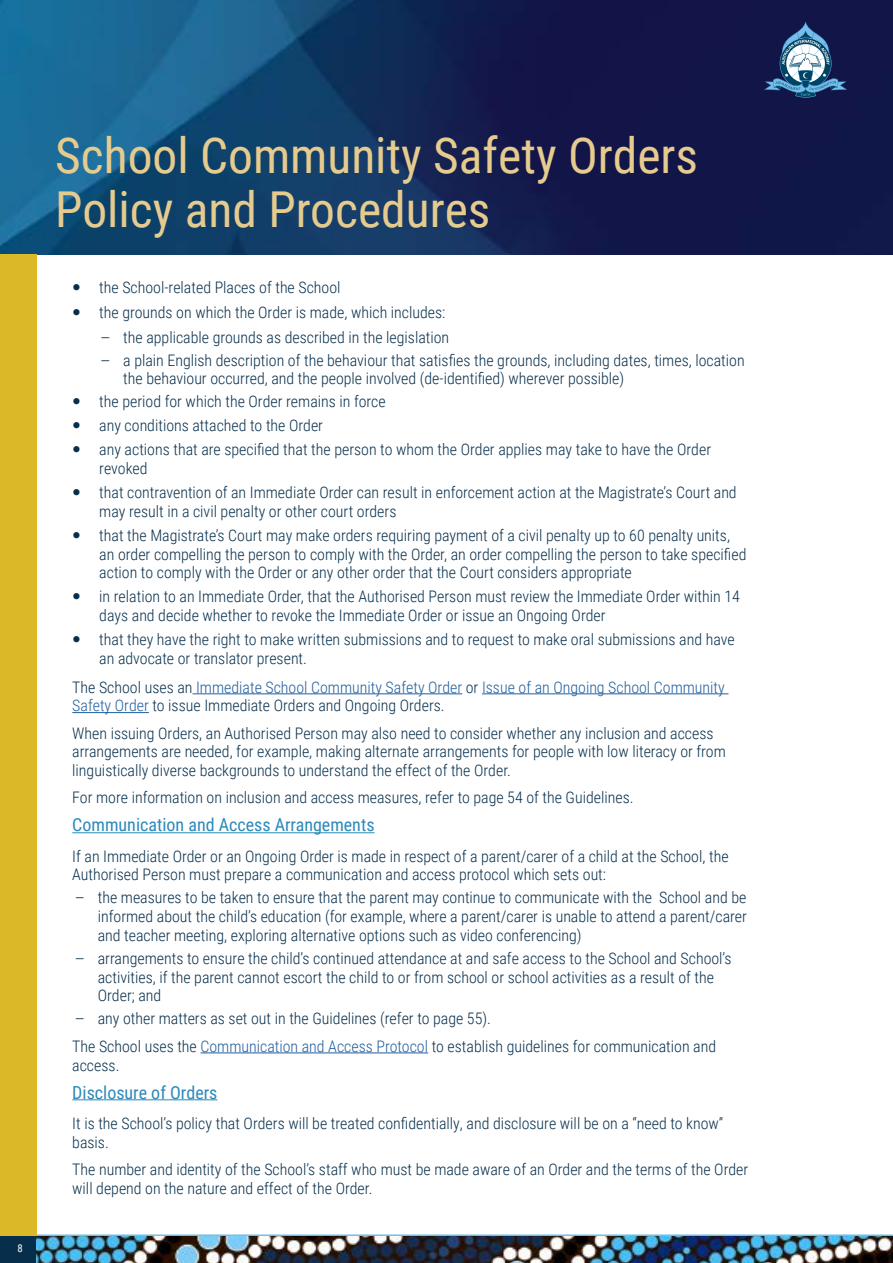
<style>
.page{position:relative;width:893px;height:1263px;background:#fff}
.page>*{position:absolute;margin:0;border:0;box-sizing:border-box;transform-origin:0 0}
.t1{font:49.5px/54px "Roboto Condensed";color:#e6cb8e}
.t2{font:18px "Roboto Condensed";color:#2c89b9}
.t3{font:300 15.9px/18.8px "Roboto Condensed";color:#072f4c}
.t4{font:300 15.9px/18.8px "Roboto Condensed";color:#072e4c}
.t5{font:300 15.9px/18.8px "Roboto Condensed";color:#215e9e}
.t6{font:10.8px "Roboto Condensed";color:#fff}
.s1{font-family:"Roboto";font-size:16.5px}
.s2{color:#072f4c}
.s3{font-family:"Roboto";font-size:16.5px;color:#072e4c}
.s4{color:#072e4c}
.s5{color:#215e9e}
</style>
<div class="page">
<img style="left:0;top:0;width:893px;height:254px">
<svg style="left:764px;top:22px;width:83px;height:76px;background:#425b82"></svg>
<img style="left:36px;top:1234px;width:857px;height:29px">
<div style="left:0;top:1236px;width:36px;height:27px;background:#072f4c"></div>
<div style="left:0;top:255px;width:36px;height:981px;background:#dbb827"></div>
<hr style="left:192px;top:693px;width:270px;height:1px;background:#215e9e">
<hr style="left:482px;top:693px;width:246px;height:1px;background:#215e9e">
<hr style="left:72px;top:712px;width:77px;height:1px;background:#215e9e">
<hr style="left:72px;top:832px;width:303px;height:1px;background:#2c89b9">
<hr style="left:200px;top:1052px;width:228px;height:1px;background:#215e9e">
<hr style="left:72px;top:1099px;width:145px;height:1px;background:#2c89b9">
<p class="t6" style="left:18px;top:1240px;width:7px">8</p>
<h1 class="t1" style="left:55px;top:126px;width:644px">School Community Safety Orders<br>Policy and Procedures</h1>
<p class="t3" style="left:99px;top:274px;width:348px;line-height:25px">the School-related Places of the School<br>the grounds on which the Order is made, which includes:</p>
<p class="t4" style="left:101px;top:327px;width:350px"><span class="s1">-</span> the applicable grounds as described in the legislation</p>
<p class="t4" style="left:123px;top:350px;width:623px;text-indent:-22px"><span class="s1">-</span> a plain English description of the behaviour that satisfies the grounds, including dates, times, location the behaviour occurred, and the people involved (de-identified) wherever possible)</p>
<p class="t3" style="left:99px;top:389px;width:613px;line-height:24px">the period for which the Order remains in force<br>any conditions attached to the Order<br>any actions that are specified that the person to whom the Order applies may take to have the Order</p>
<p class="t3" style="left:99px;top:456px;width:639px;line-height:24px">revoked<br>that contravention of an Immediate Order can result in enforcement action at the Magistrate’s Court and</p>
<p class="t3" style="left:99px;top:498px;width:632px;line-height:24px">may result in a civil penalty or other court orders<br>that the Magistrate’s Court may make orders requiring payment of a civil penalty up to 60 penalty units,</p>
<p class="t3" style="left:99px;top:544px;width:649px">an order compelling the person to comply with the Order, an order compelling the person to take specified action to comply with the Order or any other order that the Court considers appropriate</p>
<p class="t3" style="left:99px;top:587px;width:642px">in relation to an Immediate Order, that the Authorised Person must review the Immediate Order within 14 days and decide whether to revoke the Immediate Order or issue an Ongoing Order</p>
<p class="t3" style="left:99px;top:629px;width:637px">that they have the right to make written submissions and to request to make oral submissions and have an advocate or translator present.</p>
<p class="t5" style="left:72px;top:677px;width:654px"><span class="s2">The School uses an</span> Immediate School Community Safety Order <span class="s2">or</span> Issue of an Ongoing School Community<br>Safety Order <span class="s2">to issue Immediate Orders and Ongoing Orders.</span></p>
<p class="t3" style="left:72px;top:723px;width:655px">When issuing Orders, an Authorised Person may also need to consider whether any inclusion and access arrangements are needed, for example, making alternate arrangements for people with low literacy or from linguistically diverse backgrounds to understand the effect of the Order.</p>
<p class="t3" style="left:72px;top:788px;width:563px">For more information on inclusion and access measures, refer to page 54 of the Guidelines.</p>
<p class="t2" style="left:72px;top:812px;width:304px">Communication and Access Arrangements</p>
<p class="t3" style="left:72px;top:846px;width:658px">If an Immediate Order or an Ongoing Order is made in respect of a parent/carer of a child at the School, the<br>Authorised Person must prepare a communication and access protocol which sets out:</p>
<p class="t4" style="left:98px;top:888px;width:651px;text-align:justify;text-indent:-22px"><span class="s1">-</span> the measures to be taken to ensure that the parent may continue to communicate with the School and be informed about the child’s education (for example, where a parent/carer is unable to attend a parent/carer and teacher meeting, exploring alternative options such as video conferencing)</p>
<p class="t4" style="left:98px;top:948px;width:635px;text-indent:-22px"><span class="s1">-</span> arrangements to ensure the child’s continued attendance at and safe access to the School and School’s activities, if the parent cannot escort the child to or from school or school activities as a result of the<br>Order; and</p>
<p class="t3" style="left:72px;top:1004px;width:645px;line-height:27.3px"><span class="s3">-</span> <span class="s4">any other matters as set out in the Guidelines (refer to page 55).<br></span>The School uses the <span class="s5">Communication and Access Protocol</span> to establish guidelines for communication and</p>
<p class="t3" style="left:72px;top:1055px;width:49px">access.</p>
<p class="t2" style="left:72px;top:1079px;width:147px">Disclosure of Orders</p>
<p class="t3" style="left:72px;top:1113px;width:653px">It is the School’s policy that Orders will be treated confidentially, and disclosure will be on a “need to know” basis.</p>
<p class="t3" style="left:72px;top:1159px;width:677px">The number and identity of the School’s staff who must be made aware of an Order and the terms of the Order will depend on the nature and effect of the Order.</p>
</div>
